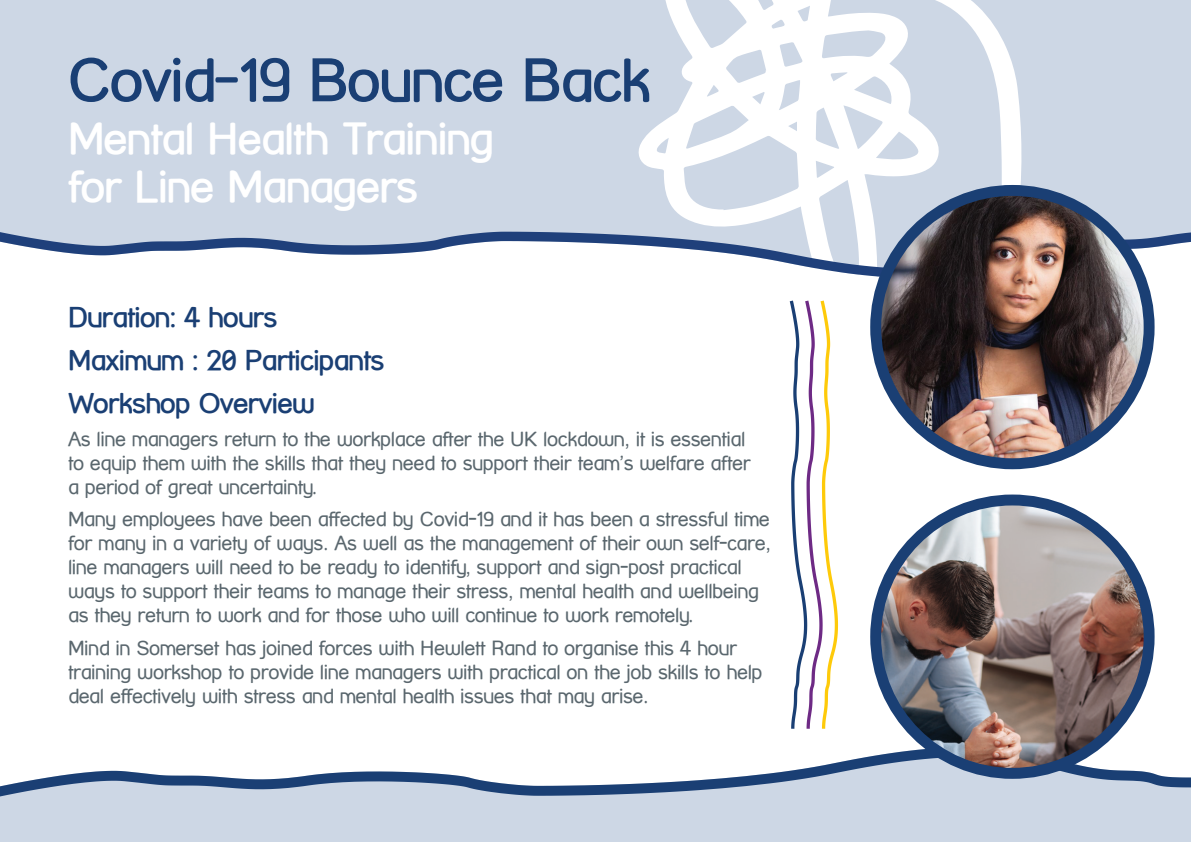
<style>
.page{position:relative;width:1191px;height:842px;background:#fff}
.page>*{position:absolute;margin:0;border:0;box-sizing:border-box;transform-origin:0 0}
.t1{font:700 60px "Street Corner";letter-spacing:-.025em;color:#1a3f74}
.t2{font:700 44px/48px "Street Corner";letter-spacing:-.025em;color:#fff}
.t3{font:700 28px "Street Corner";letter-spacing:-.025em;color:#1a3f74}
.t4{font:20px/24px "Street Corner";letter-spacing:-.025em;color:#5a676e}
</style>
<div class="page">
<div style="left:0;top:0;width:1191px;height:232px;background:#cdd7e5"></div>
<div style="left:0;top:796px;width:1191px;height:46px;background:#cdd7e5"></div>
<svg style="left:0;top:747px;width:1191px;height:49px"></svg>
<svg style="left:636px;top:0;width:388px;height:306px;fill:#d4dde8"></svg>
<svg style="left:0;top:232px;width:1191px;height:46px"></svg>
<svg style="left:789px;top:301px;width:49px;height:428px"></svg>
<img style="left:875px;top:190px;width:274px;height:274px;border-radius:137px">
<div style="left:870px;top:185px;width:284px;height:284px;border:11px solid #1a3f74;border-radius:50%"></div>
<img style="left:875px;top:500px;width:274px;height:273px;border-radius:137px">
<div style="left:870px;top:494px;width:284px;height:285px;border:11px solid #1a3f74;border-radius:50%"></div>
<p class="t1" style="left:68px;top:46px;width:584px">Covid-19 Bounce Back</p>
<p class="t2" style="left:68px;top:114px;width:427px">Mental Health Training for Line Managers</p>
<p class="t3" style="left:68px;top:301px;width:211px">Duration: 4 hours</p>
<p class="t3" style="left:68px;top:344px;width:318px">Maximum : 20 Participants</p>
<p class="t3" style="left:68px;top:387px;width:248px">Workshop Overview</p>
<p class="t4" style="left:68px;top:427px;width:684px">As line managers return to the workplace after the UK lockdown, it is essential to equip them with the skills that they need to support their team’s welfare after a period of great uncertainty.</p>
<p class="t4" style="left:68px;top:507px;width:704px">Many employees have been affected by Covid-19 and it has been a stressful time for many in a variety of ways. As well as the management of their own self-care, line managers will need to be ready to identify, support and sign-post practical ways to support their teams to manage their stress, mental health and wellbeing as they return to work and for those who will continue to work remotely.</p>
<p class="t4" style="left:68px;top:636px;width:696px">Mind in Somerset has joined forces with Hewlett Rand to organise this 4 hour training workshop to provide line managers with practical on the job skills to help deal effectively with stress and mental health issues that may arise.</p>
</div>
